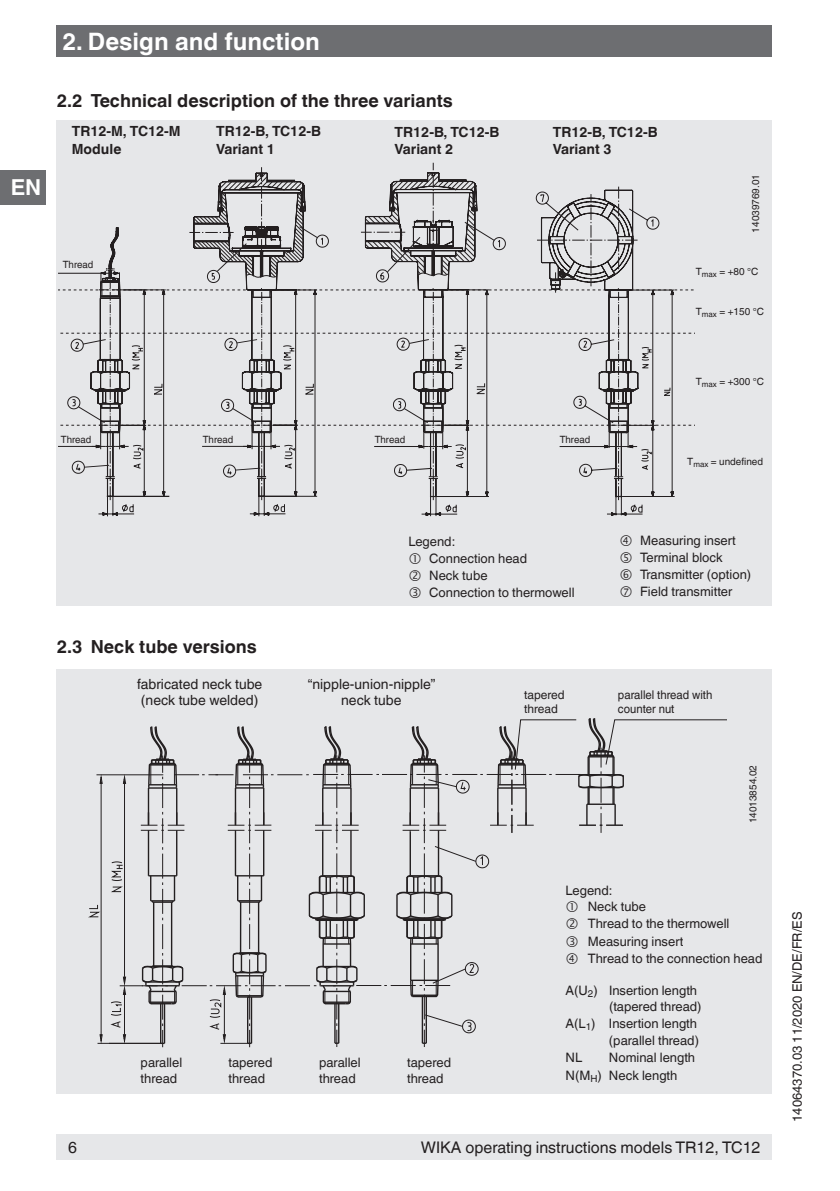
<style>
.page{position:relative;width:840px;height:1191px;background:#fff}
.page>*{position:absolute;margin:0;border:0;box-sizing:border-box;transform-origin:0 0}
.t1{font:700 24px "Helvetica World";color:#fff}
.t2{font:700 22px "Helvetica World";color:#fff}
.t3{font:700 18px "Helvetica World";color:#231f20}
.t4{font:16px "Helvetica World";color:#231f20}
.t5{font:700 14px/17.6px "Helvetica World";color:#231f20}
.t6{font:14px/16px "Helvetica World";color:#231f20}
.t7{font:13px/17px "Helvetica World";color:#231f20}
.t8{font:12px/14px "Helvetica World";color:#231f20;scale:.95 1}
.t9{font:12px/14px "Helvetica World";color:#231f20}
.t10{font:10px "Helvetica World";color:#231f20}
</style>
<div class="page">
<div style="left:57px;top:120px;width:714px;height:485px;background:#e6e7e9"></div>
<div style="left:57px;top:669px;width:714px;height:424px;background:#e6e7e9"></div>
<svg style="left:58px;top:163px;width:635px;height:354px"></svg>
<hr style="left:97px;top:1043px;width:64px;height:1px;background:#231f20">
<hr style="left:96px;top:774px;width:67px;height:1px;background:#231f20">
<hr style="left:101px;top:783px;width:1px;height:251px;background:#231f20">
<svg style="left:99px;top:1034px;width:4px;height:10px"></svg>
<svg style="left:99px;top:774px;width:4px;height:10px"></svg>
<svg style="left:89px;top:904px;width:12px;height:13px"></svg>
<div style="left:57px;top:26px;width:714px;height:31px;background:#6d6e71"></div>
<div style="left:0;top:170px;width:45px;height:34px;background:#6d6e71"></div>
<div style="left:57px;top:1134px;width:714px;height:25px;background:#e6e7e9"></div>
<svg style="left:110px;top:718px;width:615px;height:329px"></svg>
<h2 class="t2" style="left:11px;top:175px;width:32px">EN</h2>
<h1 class="t1" style="left:62px;top:32px;width:259px">2. Design and function</h1>
<h3 class="t3" style="left:57px;top:94px;width:397px">2.2 Technical description of the three variants</h3>
<p class="t5" style="left:72px;top:124px;width:110px">TR12-M, TC12-M<br>Module</p>
<p class="t5" style="left:216px;top:124px;width:106px">TR12-B, TC12-B<br>Variant 1</p>
<p class="t5" style="left:394px;top:124px;width:106px">TR12-B, TC12-B<br>Variant 2</p>
<p class="t5" style="left:552px;top:124px;width:106px">TR12-B, TC12-B<br>Variant 3</p>
<p class="t10" style="left:63px;top:261px;width:32px">Thread</p>
<p class="t10" style="left:61px;top:435px;width:32px">Thread</p>
<p class="t10" style="left:203px;top:435px;width:32px">Thread</p>
<p class="t10" style="left:374px;top:435px;width:32px">Thread</p>
<p class="t10" style="left:559px;top:435px;width:32px">Thread</p>
<p class="t10" style="left:751px;top:233px;width:60px;rotate:-90deg">14039769.01</p>
<p class="t10" style="left:695px;top:268px;width:64px">T<sub>max</sub> = +80 °C</p>
<p class="t10" style="left:695px;top:308px;width:70px">T<sub>max</sub> = +150 °C</p>
<p class="t10" style="left:695px;top:378px;width:70px">T<sub>max</sub> = +300 °C</p>
<p class="t10" style="left:687px;top:458px;width:77px">T<sub>max</sub> = undefined</p>
<h3 class="t3" style="left:57px;top:639px;width:201px">2.3 Neck tube versions</h3>
<p class="t7" style="left:429px;top:534px;width:147px;text-indent:-21px">Legend:<br>Connection head<br>Neck tube<br>Connection to thermowell</p>
<p class="t7" style="left:639px;top:533px;width:112px">Measuring insert<br>Terminal block<br>Transmitter (option)<br>Field transmitter</p>
<p class="t6" style="left:137px;top:677px;width:127px">fabricated neck tube (neck tube welded)</p>
<p class="t6" style="left:307px;top:677px;width:129px;text-align:center">“nipple-union-nipple” neck tube</p>
<p class="t9" style="left:524px;top:688px;width:42px">tapered thread</p>
<p class="t8" style="left:617px;top:688px;width:101px">parallel thread with counter nut</p>
<p class="t10" style="left:748px;top:823px;width:60px;rotate:-90deg">14013854.02</p>
<p class="t7" style="left:140px;top:1055px;width:43px;line-height:16px">parallel thread</p>
<p class="t7" style="left:228px;top:1055px;width:46px;line-height:16px">tapered thread</p>
<p class="t7" style="left:319px;top:1055px;width:43px;line-height:16px">parallel thread</p>
<p class="t7" style="left:407px;top:1055px;width:46px;line-height:16px">tapered thread</p>
<p class="t7" style="left:587px;top:883px;width:176px;text-indent:-22px">Legend:<br>Neck tube<br>Thread to the thermowell<br>Measuring insert<br>Thread to the connection head</p>
<p class="t7" style="left:608px;top:983px;width:94px;line-height:16px;text-indent:-43px">A(U<sub>2</sub>) Insertion length (tapered thread)</p>
<p class="t7" style="left:565px;top:1017px;width:135px;line-height:16px;text-align:right">A(L<sub>1</sub>) Insertion length (parallel thread)</p>
<p class="t7" style="left:565px;top:1050px;width:18px">NL</p>
<p class="t7" style="left:565px;top:1050px;width:131px;line-height:17.8px;text-indent:43px">Nominal length<br>N(M<sub>H</sub>) Neck length</p>
<p class="t4" style="left:68px;top:1141px;width:10px">6</p>
<p class="t4" style="left:420px;top:1141px;width:341px">WIKA operating instructions models TR12, TC12</p>
<p class="t7" style="left:789px;top:1121px;width:211px;rotate:-90deg">14064370.03 11/2020 EN/DE/FR/ES</p>
</div>
